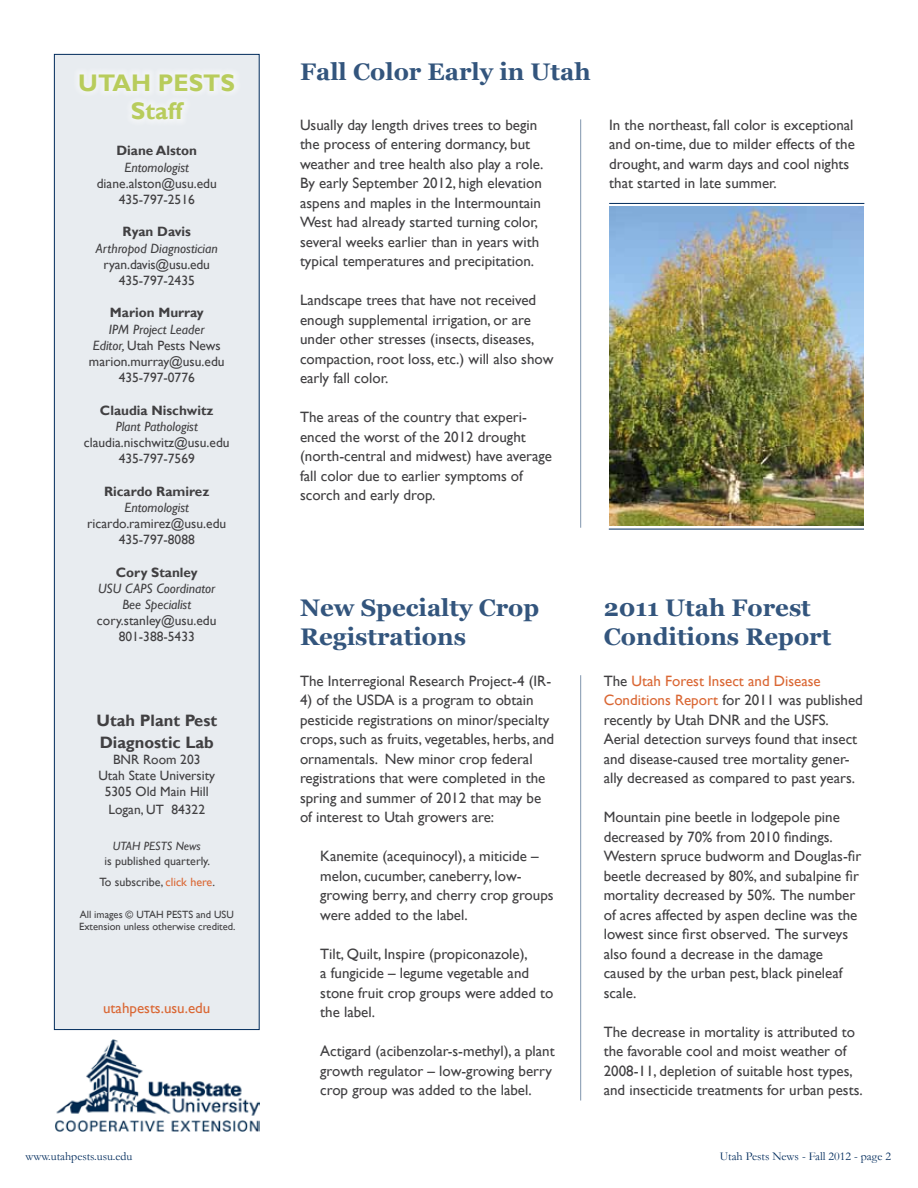
<style>
.page{position:relative;width:918px;height:1188px;background:#fff}
.page>*{position:absolute;margin:0;border:0;box-sizing:border-box;transform-origin:0 0}
.t1{font:700 24px/28.8px "Georgia";color:#33557d}
.t2{font:700 24px/28.8px "Gill Sans";color:#b8cc5c;text-align:center}
.t3{font:700 16.5px/21.6px "Gill Sans";color:#414042}
.t4{font:15px/19.5px "Gill Sans";color:#414042}
.t5{font:15px "Gill Sans";color:#da6734}
.t6{font:13.5px/16.2px "Gill Sans";color:#414042;text-align:center}
.t7{font:italic 13.5px/16.2px "Gill Sans";color:#414042;text-align:center}
.t8{font:700 13.5px "Gill Sans";color:#414042}
.t9{font:12px "Garamond";color:#002b5c}
.t10{font:12px/21.1px "Gill Sans";color:#414042;text-align:center}
.t11{font:italic 12px "Gill Sans";color:#414042}
.t12{font:10.5px/12.6px "Gill Sans";color:#414042}
.s1{font-style:italic}
.s2{color:#da6734}
</style>
<div class="page">
<div style="left:54px;top:54px;width:205px;height:976px;background:#e8ecf0"></div>
<div style="left:54px;top:54px;width:205px;height:976px;border:1px solid #002b5c"></div>
<img style="left:55px;top:1039px;width:204px;height:93px">
<hr style="left:580px;top:119px;width:1px;height:409px;background:#8095ad">
<div style="left:73px;top:68px;width:168px;height:58px;background:#ecf0f3"></div>
<hr style="left:580px;top:675px;width:1px;height:426px;background:#8095ad">
<img style="left:609px;top:207px;width:255px;height:319px">
<hr style="left:609px;top:203px;width:255px;height:1px;background:#002b5c">
<hr style="left:609px;top:529px;width:255px;height:1px;background:#002b5c">
<h1 class="t2" style="left:78px;top:69px;width:158px">UTAH PESTS<br>Staff</h1>
<p class="t8" style="left:116px;top:143px;width:82px">Diane Alston</p>
<p class="t7" style="left:125px;top:159px;width:66px">Entomologist</p>
<p class="t6" style="left:97px;top:175px;width:122px">diane.alston@usu.edu<br>435-797-2516</p>
<p class="t8" style="left:123px;top:224px;width:70px">Ryan Davis</p>
<p class="t7" style="left:96px;top:240px;width:124px">Arthropod Diagnostician</p>
<p class="t6" style="left:104px;top:256px;width:108px">ryan.davis@usu.edu<br>435-797-2435</p>
<p class="t8" style="left:110px;top:305px;width:95px">Marion Murray</p>
<p class="t6" style="left:89px;top:321px;width:137px"><span class="s1">IPM Project Leader<br>Editor,</span> Utah Pests News marion.murray@usu.edu<br>435-797-0776</p>
<p class="t8" style="left:100px;top:402px;width:115px">Claudia Nischwitz</p>
<p class="t7" style="left:116px;top:418px;width:84px">Plant Pathologist</p>
<p class="t6" style="left:84px;top:435px;width:147px">claudia.nischwitz@usu.edu<br>435-797-7569</p>
<p class="t8" style="left:104px;top:483px;width:107px">Ricardo Ramirez</p>
<p class="t7" style="left:125px;top:499px;width:66px">Entomologist</p>
<p class="t6" style="left:87px;top:516px;width:141px">ricardo.ramirez@usu.edu<br>435-797-8088</p>
<p class="t8" style="left:116px;top:564px;width:83px">Cory Stanley</p>
<p class="t7" style="left:98px;top:580px;width:119px">USU CAPS Coordinator<br>Bee Specialist</p>
<p class="t6" style="left:97px;top:613px;width:121px">cory.stanley@usu.edu<br>801-388-5433</p>
<p class="t3" style="left:96px;top:710px;width:122px">Utah Plant Pest<br>Diagnostic Lab</p>
<p class="t6" style="left:98px;top:751px;width:118px">BNR Room 203<br>Utah State University<br>5305 Old Main Hill</p>
<p class="t6" style="left:108px;top:802px;width:98px">Logan, UT 84322</p>
<p class="t11" style="left:113px;top:839px;width:89px">UTAH PESTS News</p>
<p class="t10" style="left:100px;top:850px;width:117px">is published quarterly.<br>To subscribe, <span class="s2">click here</span>.</p>
<p class="t12" style="left:79px;top:908px;width:158px">All images © UTAH PESTS and USU<br>Extension unless otherwise credited.</p>
<p class="t5" style="left:103px;top:999px;width:109px">utahpests.usu.edu</p>
<h1 class="t1" style="left:300px;top:58px;width:292px">Fall Color Early in Utah</h1>
<p class="t4" style="left:300px;top:115px;width:245px">Usually day length drives trees to begin the process of entering dormancy, but weather and tree health also play a role.<br>By early September 2012, high elevation aspens and maples in the Intermountain West had already started turning color, several weeks earlier than in years with typical temperatures and precipitation.</p>
<p class="t4" style="left:300px;top:291px;width:255px">Landscape trees that have not received enough supplemental irrigation, or are under other stresses (insects, diseases, compaction, root loss, etc.) will also show early fall color.</p>
<p class="t4" style="left:300px;top:408px;width:254px">The areas of the country that experi&shy;enced the worst of the 2012 drought (north-central and midwest) have average fall color due to earlier symptoms of scorch and early drop.</p>
<p class="t4" style="left:609px;top:115px;width:247px">In the northeast, fall color is exceptional and on-time, due to milder effects of the drought, and warm days and cool nights that started in late summer.</p>
<h1 class="t1" style="left:300px;top:593px;width:241px">New Specialty Crop<br>Registrations</h1>
<p class="t4" style="left:300px;top:671px;width:253px">The Interregional Research Project-4 (IR-</p>
<p class="t4" style="left:300px;top:691px;width:256px">4) of the USDA is a program to obtain pesticide registrations on minor/specialty crops, such as fruits, vegetables, herbs, and ornamentals. New minor crop federal registrations that were completed in the spring and summer of 2012 that may be of interest to Utah growers are:</p>
<p class="t4" style="left:320px;top:847px;width:235px">Kanemite (acequinocyl), a miticide – melon, cucumber, caneberry, low&shy;growing berry, and cherry crop groups were added to the label.</p>
<p class="t4" style="left:320px;top:944px;width:235px">Tilt, Quilt, Inspire (propiconazole),<br>a fungicide – legume vegetable and stone fruit crop groups were added to the label.</p>
<p class="t4" style="left:320px;top:1042px;width:236px">Actigard (acibenzolar-s-methyl), a plant growth regulator – low-growing berry crop group was added to the label.</p>
<h1 class="t1" style="left:604px;top:593px;width:229px">2011 Utah Forest<br>Conditions Report</h1>
<p class="t4" style="left:604px;top:671px;width:261px">The <span class="s2">Utah Forest Insect and Disease Conditions Report</span> for 2011 was published recently by Utah DNR and the USFS.<br>Aerial detection surveys found that insect and disease-caused tree mortality gener&shy;ally decreased as compared to past years.</p>
<p class="t4" style="left:604px;top:808px;width:259px">Mountain pine beetle in lodgepole pine decreased by 70% from 2010 findings.<br>Western spruce budworm and Douglas-fir beetle decreased by 80%, and subalpine fir mortality decreased by 50%. The number of acres affected by aspen decline was the lowest since first observed. The surveys also found a decrease in the damage caused by the urban pest, black pineleaf scale.</p>
<p class="t4" style="left:604px;top:1022px;width:261px">The decrease in mortality is attributed to the favorable cool and moist weather of 2008-11, depletion of suitable host types, and insecticide treatments for urban pests.</p>
<p class="t9" style="left:26px;top:1148px;width:108px">www.utahpests.usu.edu</p>
<p class="t9" style="left:720px;top:1148px;width:173px">Utah Pests News - Fall 2012 - page 2</p>
</div>
